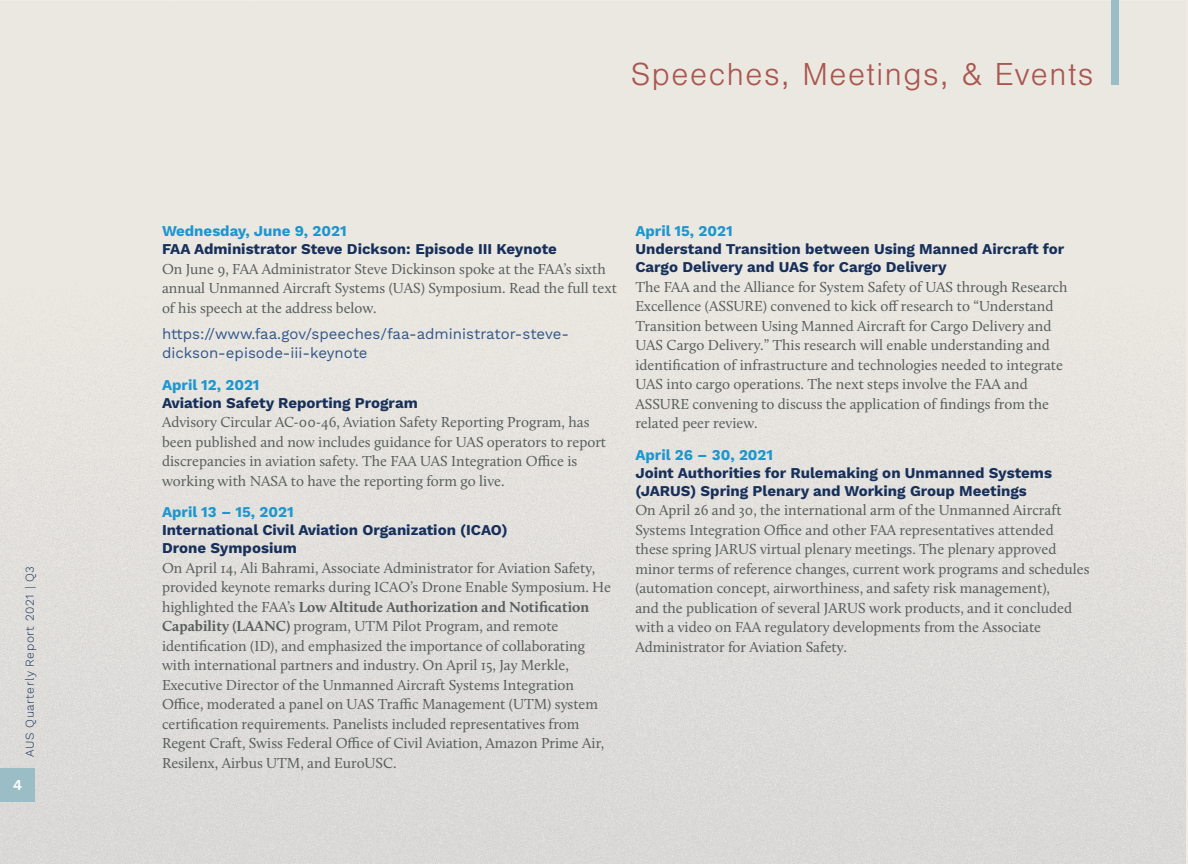
<style>
.page{position:relative;width:1188px;height:864px;background:#fff}
.page>*{position:absolute;margin:0;border:0;box-sizing:border-box;transform-origin:0 0}
.t1{font:300 33px "Nimbus San";letter-spacing:.05em;color:#a9574f}
.t2{font:15px/19.5px "Calluna";color:#585e5c}
.t3{font:700 15px/18px "Work Sans";color:#17305b}
.t4{font:15px/19.5px "Work Sans";color:#31558a}
.t5{font:700 15px "Work Sans";color:#1d96ce}
.t6{font:600 15px "Work Sans";color:#fff}
.t7{font:300 12px "Work Sans";letter-spacing:.05em;color:#17305b}
.s1{font-weight:700}
</style>
<div class="page">
<div style="left:0;top:768px;width:35px;height:33px;background:#9bbdc5"></div>
<div style="left:1112px;top:0;width:7px;height:84px;background:#9bbdc5"></div>
<p class="t7" style="left:23px;top:757px;width:193px;rotate:-90deg">AUS Quarterly Report 2021 | Q3</p>
<p class="t6" style="left:13px;top:776px;width:11px">4</p>
<p class="t1" style="left:631px;top:57px;width:464px">Speeches, Meetings, &amp; Events</p>
<h2 class="t5" style="left:162px;top:222px;width:186px">Wednesday, June 9, 2021</h2>
<p class="t3" style="left:162px;top:241px;width:396px">FAA Administrator Steve Dickson: Episode III Keynote</p>
<p class="t2" style="left:162px;top:259px;width:456px">On June 9, FAA Administrator Steve Dickinson spoke at the FAA’s sixth annual Unmanned Aircraft Systems (UAS) Symposium. Read the full text of his speech at the address below.</p>
<p class="t4" style="left:162px;top:323px;width:409px">https://www.faa.gov/speeches/faa-administrator-steve&shy;dickson-episode-iii-keynote</p>
<h2 class="t5" style="left:162px;top:376px;width:99px">April 12, 2021</h2>
<p class="t3" style="left:162px;top:394px;width:257px">Aviation Safety Reporting Program</p>
<p class="t2" style="left:162px;top:412px;width:446px">Advisory Circular AC-00-46, Aviation Safety Reporting Program, has been published and now includes guidance for UAS operators to report discrepancies in aviation safety. The FAA UAS Integration Ofce is working with NASA to have the reporting form go live.</p>
<h2 class="t5" style="left:162px;top:503px;width:133px">April 13 – 15, 2021</h2>
<p class="t3" style="left:162px;top:522px;width:347px">International Civil Aviation Organization (ICAO)<br>Drone Symposium</p>
<p class="t2" style="left:162px;top:558px;width:450px">On April 14, Ali Bahrami, Associate Administrator for Aviation Safety, provided keynote remarks during ICAO’s Drone Enable Symposium. He highlighted the FAA’s <span class="s1">Low Altitude Authorization and Notifcation Capability (LAANC)</span> program, UTM Pilot Program, and remote identifcation (ID), and emphasized the importance of collaborating with international partners and industry. On April 15, Jay Merkle, Executive Director of the Unmanned Aircraft Systems Integration Ofce, moderated a panel on UAS Trafc Management (UTM) system certifcation requirements. Panelists included representatives from Regent Craft, Swiss Federal Ofce of Civil Aviation, Amazon Prime Air, Resilenx, Airbus UTM, and EuroUSC.</p>
<h2 class="t5" style="left:635px;top:222px;width:99px">April 15, 2021</h2>
<p class="t3" style="left:635px;top:241px;width:430px">Understand Transition between Using Manned Aircraf for<br>Cargo Delivery and UAS for Cargo Delivery</p>
<p class="t2" style="left:635px;top:277px;width:434px">The FAA and the Alliance for System Safety of UAS through Research Excellence (ASSURE) convened to kick of research to “Understand Transition between Using Manned Aircraft for Cargo Delivery and UAS Cargo Delivery.” This research will enable understanding and identifcation of infrastructure and technologies needed to integrate UAS into cargo operations. The next steps involve the FAA and ASSURE convening to discuss the application of fndings from the related peer review.</p>
<h2 class="t5" style="left:635px;top:446px;width:139px">April 26 – 30, 2021</h2>
<p class="t3" style="left:635px;top:464px;width:418px">Joint Authorities for Rulemaking on Unmanned Systems (JARUS) Spring Plenary and Working Group Meetings</p>
<p class="t2" style="left:635px;top:500px;width:456px">On April 26 and 30, the international arm of the Unmanned Aircraft Systems Integration Ofce and other FAA representatives attended these spring JARUS virtual plenary meetings. The plenary approved minor terms of reference changes, current work programs and schedules (automation concept, airworthiness, and safety risk management),<br>and the publication of several JARUS work products, and it concluded with a video on FAA regulatory developments from the Associate Administrator for Aviation Safety.</p>
</div>
